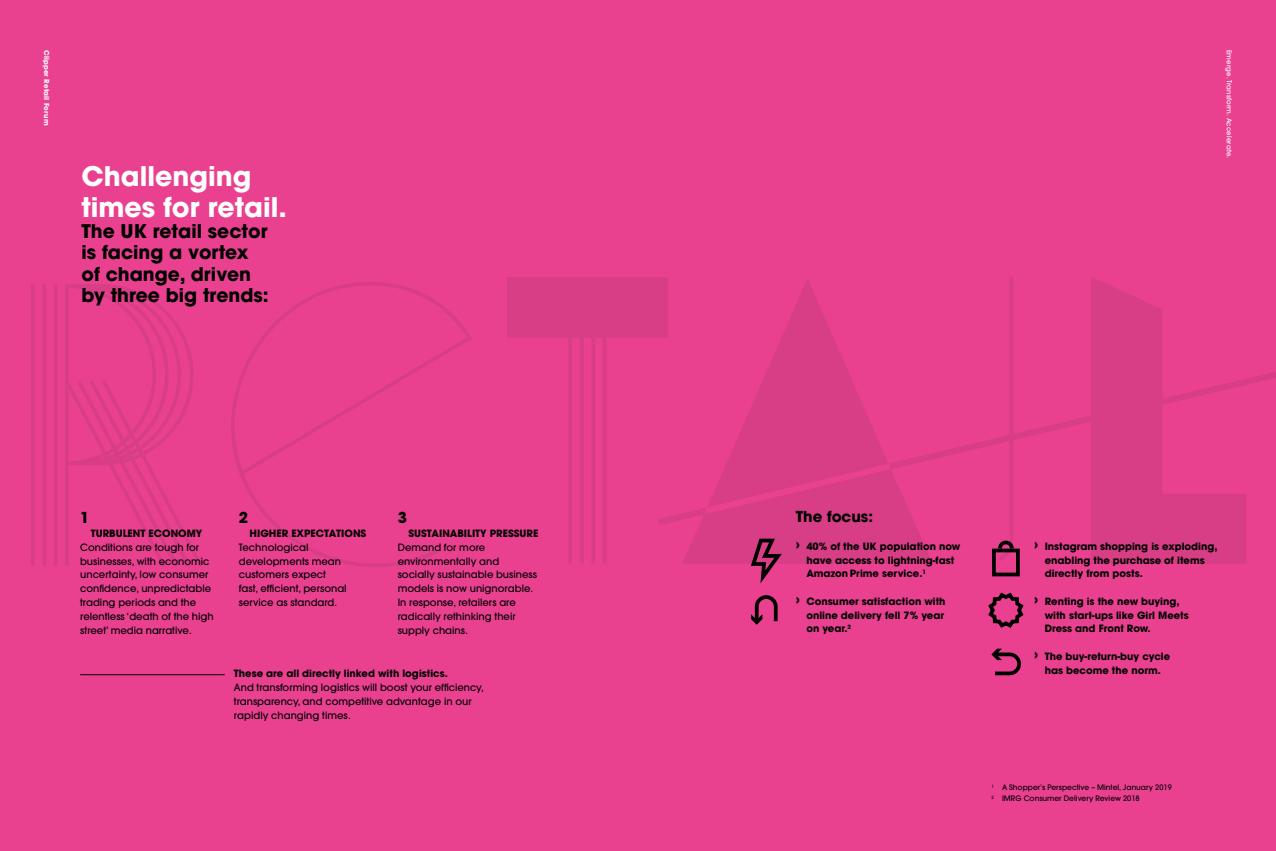
<style>
.page{position:relative;width:1276px;height:851px;background:#fff}
.page>*{position:absolute;margin:0;border:0;box-sizing:border-box;transform-origin:0 0}
.t1{font:700 26.88px/30.4px "Avant Garde";color:#fff}
.t2{font:700 18.75px/21.2px "Avant Garde";color:#000}
.t3{font:700 15px "Avant Garde";color:#000}
.t4{font:500 10px/13.8px "Avant Garde";color:#000}
.t5{font:700 10px/13.8px "Avant Garde";color:#000}
.t6{font:500 7.5px/11.2px "Avant Garde";color:#000}
.t7{font:500 6.88px "Avant Garde";letter-spacing:.025em;color:#fff}
.t8{font:700 6.88px "Avant Garde";letter-spacing:.025em;color:#fff}
.s1{font-size:20px}
</style>
<div class="page">
<div style="left:0;top:0;width:1276px;height:850px;background:#e94190"></div>
<svg style="left:658px;top:278px;width:618px;height:285px"></svg>
<svg style="left:568px;top:337px;width:38px;height:226px"></svg>
<div style="left:507px;top:276px;width:160px;height:61px;background:#d73e86"></div>
<svg style="left:31px;top:284px;width:171px;height:283px"></svg>
<svg style="left:231px;top:282px;width:241px;height:285px"></svg>
<div style="left:992px;top:548px;width:27px;height:28px;border:4px solid #000"></div>
<svg style="left:996px;top:277px;width:19px;height:284px"></svg>
<svg style="left:988px;top:592px;width:36px;height:36px"></svg>
<svg style="left:991px;top:648px;width:30px;height:28px"></svg>
<hr style="left:80px;top:674px;width:145px;height:1px;background:#000">
<svg style="left:748px;top:535px;width:37px;height:90px"></svg>
<p class="t8" style="left:51px;top:50px;width:77px;rotate:90deg">Clipper Retail Forum</p>
<p class="t7" style="left:1233px;top:50px;width:110px;rotate:90deg">Emerge. Transform. Accelerate.</p>
<h1 class="t1" style="left:81px;top:161px;width:207px">Challenging times for retail.</h1>
<h2 class="t2" style="left:81px;top:220px;width:189px">The UK retail sector is facing a vortex of change, driven by three big trends:</h2>
<h3 class="t3" style="left:80px;top:508px;width:11px">1</h3>
<p class="t5" style="left:91px;top:526px;width:113px">TURBULENT ECONOMY</p>
<p class="t4" style="left:80px;top:540px;width:135px">Conditions are tough for businesses, with economic uncertainty, low consumer confidence, unpredictable trading periods and the relentless ‘death of the high street’ media narrative.</p>
<h3 class="t3" style="left:239px;top:508px;width:11px">2</h3>
<h3 class="t3" style="left:398px;top:508px;width:11px">3</h3>
<p class="t5" style="left:408px;top:526px;width:131px">SUSTAINABILITY PRESSURE</p>
<p class="t4" style="left:398px;top:540px;width:141px">Demand for more environmentally and socially sustainable business models is now unignorable.<br>In response, retailers are radically rethinking their supply chains.</p>
<p class="t5" style="left:234px;top:666px;width:216px">These are all directly linked with logistics.</p>
<p class="t4" style="left:234px;top:680px;width:251px">And transforming logistics will boost your efficiency, transparency, and competitive advantage in our rapidly changing times.</p>
<p class="t5" style="left:250px;top:526px;width:118px">HIGHER EXPECTATIONS</p>
<p class="t4" style="left:239px;top:540px;width:109px">Technological developments mean customers expect fast, efficient, personal service as standard.</p>
<h3 class="t3" style="left:795px;top:507px;width:79px">The focus:</h3>
<p class="t5" style="left:806px;top:539px;width:156px;text-indent:-11px"><span class="s1">›</span> 40% of the UK population now have access to lightning-fast<br>Amazon Prime service.<sup>1</sup></p>
<p class="t5" style="left:806px;top:594px;width:141px;text-indent:-11px"><span class="s1">›</span> Consumer satisfaction with online delivery fell 7% year on year.<sup>2</sup></p>
<p class="t5" style="left:1044px;top:539px;width:174px;text-indent:-11px"><span class="s1">›</span> Instagram shopping is exploding, enabling the purchase of items directly from posts.</p>
<p class="t5" style="left:1044px;top:594px;width:146px;text-indent:-11px"><span class="s1">›</span> Renting is the new buying, with start-ups like Girl Meets<br>Dress and Front Row.</p>
<p class="t5" style="left:1034px;top:649px;width:138px;text-align:center"><span class="s1">›</span> The buy-return-buy cycle has become the norm.</p>
<p class="t6" style="left:991px;top:781px;width:182px"><sup>1</sup> A Shopper’s Perspective – Mintel, January 2019<br><sup>2</sup> IMRG Consumer Delivery Review 2018</p>
</div>
